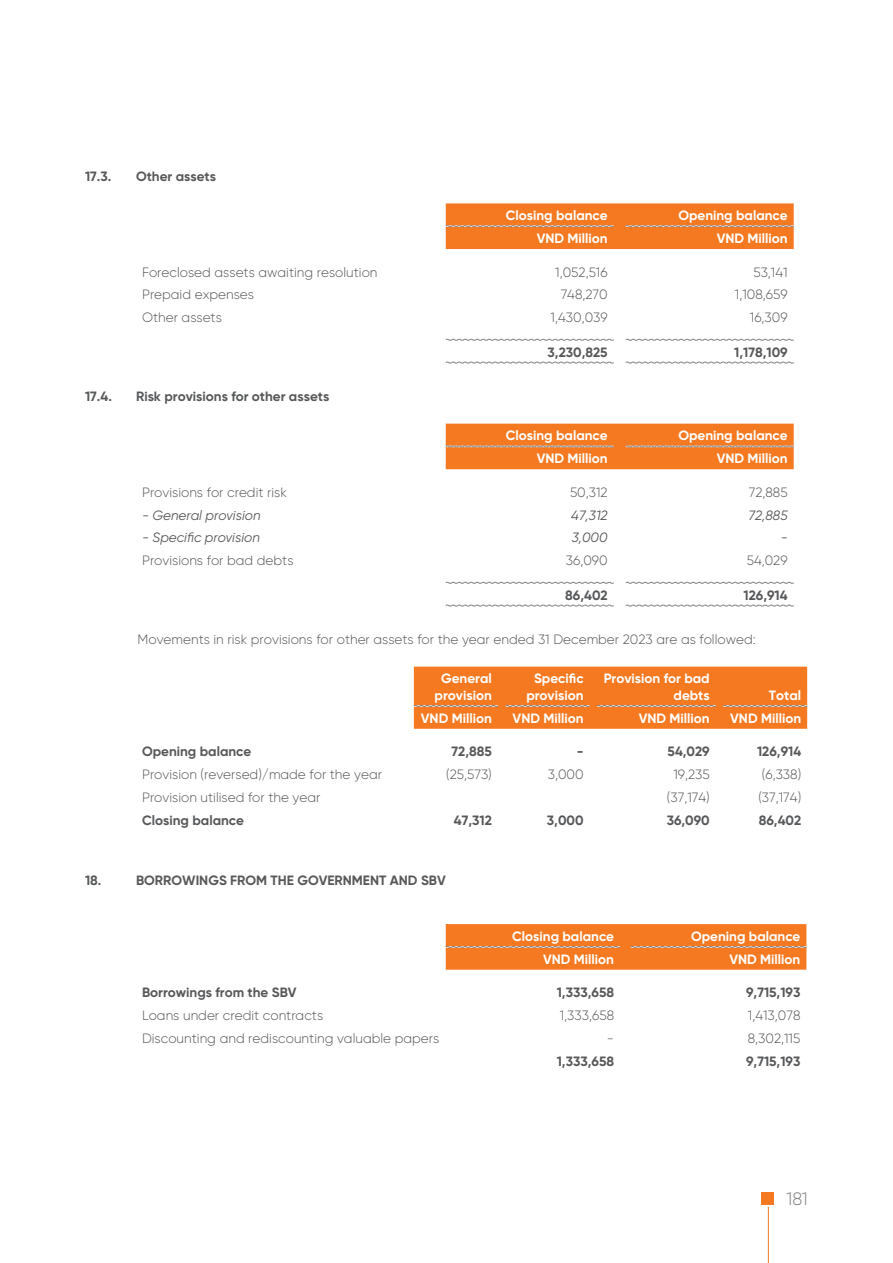
<style>
.page{position:relative;width:893px;height:1263px;background:#fff}
.page>*{position:absolute;margin:0;border:0;box-sizing:border-box;transform-origin:0 0}
.t1{font:300 18px "SVN Gilroy";color:#808285}
.vy_Tieu_de{font:300 13.5px "SVN Gilroy";color:#57585a}
.vy_Tieu_de-2{font:700 13.5px "SVN Gilroy";color:#57585a}
.vy_Tieu_de-3{font:700 13.5px/16.5px "SVN Gilroy";color:#fff;text-align:center}
.vy_Tieu_de-4{font:italic 13.5px "SVN Gilroy";color:#57585a}
</style>
<div class="page">
<div style="left:761px;top:1192px;width:13px;height:13px;background:#f47921"></div>
<hr style="left:768px;top:1207px;width:1px;height:56px;background:#f47921">
<svg style="left:445px;top:338px;width:169px;height:3px"></svg>
<svg style="left:445px;top:361px;width:169px;height:3px"></svg>
<svg style="left:625px;top:338px;width:169px;height:3px"></svg>
<svg style="left:625px;top:361px;width:169px;height:3px"></svg>
<svg style="left:445px;top:203px;width:349px;height:46px;background:#f17c29"></svg>
<svg style="left:445px;top:581px;width:169px;height:3px"></svg>
<svg style="left:445px;top:604px;width:169px;height:3px"></svg>
<svg style="left:625px;top:581px;width:169px;height:3px"></svg>
<svg style="left:625px;top:604px;width:169px;height:3px"></svg>
<div style="left:445px;top:424px;width:349px;height:45px;background:#f47921"></div>
<div style="left:413px;top:667px;width:395px;height:62px;background:#f47921"></div>
<svg style="left:445px;top:924px;width:362px;height:46px;background:#f17c29"></svg>
<p class="vy_Tieu_de-2" style="left:85px;top:166px;width:28px">17.3.</p>
<p class="vy_Tieu_de-2" style="left:136px;top:166px;width:82px">Other assets</p>
<p class="vy_Tieu_de-3" style="left:506px;top:206px;width:103px">Closing balance</p>
<p class="vy_Tieu_de-3" style="left:678px;top:206px;width:111px">Opening balance</p>
<p class="vy_Tieu_de-3" style="left:537px;top:229px;width:72px">VND Million</p>
<p class="vy_Tieu_de-3" style="left:717px;top:229px;width:72px">VND Million</p>
<p class="vy_Tieu_de" style="left:142px;top:262px;width:237px">Foreclosed assets awaiting resolution</p>
<p class="vy_Tieu_de" style="left:555px;top:262px;width:54px">1,052,516</p>
<p class="vy_Tieu_de" style="left:753px;top:262px;width:36px">53,141</p>
<p class="vy_Tieu_de" style="left:142px;top:285px;width:114px">Prepaid expenses</p>
<p class="vy_Tieu_de" style="left:561px;top:285px;width:49px">748,270</p>
<p class="vy_Tieu_de" style="left:735px;top:285px;width:54px">1,108,659</p>
<p class="vy_Tieu_de" style="left:142px;top:308px;width:81px">Other assets</p>
<p class="vy_Tieu_de" style="left:551px;top:308px;width:59px">1,430,039</p>
<p class="vy_Tieu_de" style="left:750px;top:308px;width:39px">16,309</p>
<p class="vy_Tieu_de-2" style="left:548px;top:342px;width:62px">3,230,825</p>
<p class="vy_Tieu_de-2" style="left:734px;top:342px;width:55px">1,178,109</p>
<p class="vy_Tieu_de-2" style="left:85px;top:386px;width:28px">17.4.</p>
<p class="vy_Tieu_de-2" style="left:136px;top:386px;width:195px">Risk provisions for other assets</p>
<p class="vy_Tieu_de-3" style="left:506px;top:427px;width:103px">Closing balance</p>
<p class="vy_Tieu_de-3" style="left:678px;top:427px;width:111px">Opening balance</p>
<p class="vy_Tieu_de-3" style="left:537px;top:449px;width:72px">VND Million</p>
<p class="vy_Tieu_de-3" style="left:717px;top:449px;width:72px">VND Million</p>
<p class="vy_Tieu_de" style="left:142px;top:483px;width:146px">Provisions for credit risk</p>
<p class="vy_Tieu_de" style="left:570px;top:483px;width:39px">50,312</p>
<p class="vy_Tieu_de" style="left:749px;top:483px;width:40px">72,885</p>
<p class="vy_Tieu_de-4" style="left:142px;top:505px;width:120px">- General provision</p>
<p class="vy_Tieu_de-4" style="left:571px;top:505px;width:38px">47,312</p>
<p class="vy_Tieu_de-4" style="left:748px;top:505px;width:41px">72,885</p>
<p class="vy_Tieu_de-4" style="left:142px;top:528px;width:119px">- Specific provision</p>
<p class="vy_Tieu_de-4" style="left:572px;top:528px;width:38px">3,000</p>
<p class="vy_Tieu_de-4" style="left:781px;top:528px;width:9px">-</p>
<p class="vy_Tieu_de" style="left:142px;top:551px;width:153px">Provisions for bad debts</p>
<p class="vy_Tieu_de" style="left:566px;top:551px;width:43px">36,090</p>
<p class="vy_Tieu_de" style="left:747px;top:551px;width:42px">54,029</p>
<p class="vy_Tieu_de-2" style="left:565px;top:585px;width:44px">86,402</p>
<p class="vy_Tieu_de-2" style="left:743px;top:585px;width:46px">126,914</p>
<p class="vy_Tieu_de" style="left:138px;top:630px;width:620px">Movements in risk provisions for other assets for the year ended 31 December 2023 are as followed:</p>
<p class="vy_Tieu_de-3" style="left:435px;top:670px;width:59px">General provision</p>
<p class="vy_Tieu_de-3" style="left:526px;top:670px;width:59px">Specific provision</p>
<p class="vy_Tieu_de-3" style="left:604px;top:670px;width:108px;text-align:right">Provision for bad debts</p>
<p class="vy_Tieu_de-3" style="left:769px;top:686px;width:34px">Total</p>
<p class="vy_Tieu_de-3" style="left:421px;top:709px;width:72px">VND Million</p>
<p class="vy_Tieu_de-3" style="left:513px;top:709px;width:72px">VND Million</p>
<p class="vy_Tieu_de-3" style="left:639px;top:709px;width:72px">VND Million</p>
<p class="vy_Tieu_de-3" style="left:730px;top:709px;width:72px">VND Million</p>
<p class="vy_Tieu_de-2" style="left:142px;top:742px;width:111px">Opening balance</p>
<p class="vy_Tieu_de-2" style="left:452px;top:742px;width:42px">72,885</p>
<p class="vy_Tieu_de-2" style="left:577px;top:742px;width:8px">-</p>
<p class="vy_Tieu_de-2" style="left:668px;top:742px;width:44px">54,029</p>
<p class="vy_Tieu_de-2" style="left:757px;top:742px;width:46px">126,914</p>
<p class="vy_Tieu_de" style="left:142px;top:765px;width:241px">Provision (reversed)/made for the year</p>
<p class="vy_Tieu_de" style="left:446px;top:765px;width:47px">(25,573)</p>
<p class="vy_Tieu_de" style="left:548px;top:765px;width:37px">3,000</p>
<p class="vy_Tieu_de" style="left:673px;top:765px;width:38px">19,235</p>
<p class="vy_Tieu_de" style="left:762px;top:765px;width:41px">(6,338)</p>
<p class="vy_Tieu_de" style="left:142px;top:788px;width:180px">Provision utilised for the year</p>
<p class="vy_Tieu_de" style="left:667px;top:788px;width:44px">(37,174)</p>
<p class="vy_Tieu_de" style="left:758px;top:788px;width:44px">(37,174)</p>
<p class="vy_Tieu_de-2" style="left:142px;top:810px;width:103px">Closing balance</p>
<p class="vy_Tieu_de-2" style="left:454px;top:810px;width:39px">47,312</p>
<p class="vy_Tieu_de-2" style="left:547px;top:810px;width:38px">3,000</p>
<p class="vy_Tieu_de-2" style="left:667px;top:810px;width:45px">36,090</p>
<p class="vy_Tieu_de-2" style="left:759px;top:810px;width:44px">86,402</p>
<p class="vy_Tieu_de-2" style="left:85px;top:870px;width:18px">18.</p>
<p class="vy_Tieu_de-2" style="left:136px;top:870px;width:311px">BORROWINGS FROM THE GOVERNMENT AND SBV</p>
<p class="vy_Tieu_de-3" style="left:512px;top:927px;width:103px">Closing balance</p>
<p class="vy_Tieu_de-3" style="left:691px;top:927px;width:111px">Opening balance</p>
<p class="vy_Tieu_de-3" style="left:543px;top:950px;width:72px">VND Million</p>
<p class="vy_Tieu_de-3" style="left:729px;top:950px;width:72px">VND Million</p>
<p class="vy_Tieu_de-2" style="left:142px;top:983px;width:156px">Borrowings from the SBV</p>
<p class="vy_Tieu_de-2" style="left:557px;top:983px;width:59px">1,333,658</p>
<p class="vy_Tieu_de-2" style="left:746px;top:983px;width:56px">9,715,193</p>
<p class="vy_Tieu_de" style="left:142px;top:1006px;width:183px">Loans under credit contracts</p>
<p class="vy_Tieu_de" style="left:560px;top:1006px;width:56px">1,333,658</p>
<p class="vy_Tieu_de" style="left:748px;top:1006px;width:54px">1,413,078</p>
<p class="vy_Tieu_de" style="left:142px;top:1029px;width:299px">Discounting and rediscounting valuable papers</p>
<p class="vy_Tieu_de" style="left:607px;top:1029px;width:9px">-</p>
<p class="vy_Tieu_de" style="left:748px;top:1029px;width:54px">8,302,115</p>
<p class="vy_Tieu_de-2" style="left:557px;top:1051px;width:59px">1,333,658</p>
<p class="vy_Tieu_de-2" style="left:746px;top:1051px;width:56px">9,715,193</p>
<h1 class="t1" style="left:786px;top:1186px;width:23px">181</h1>
</div>
